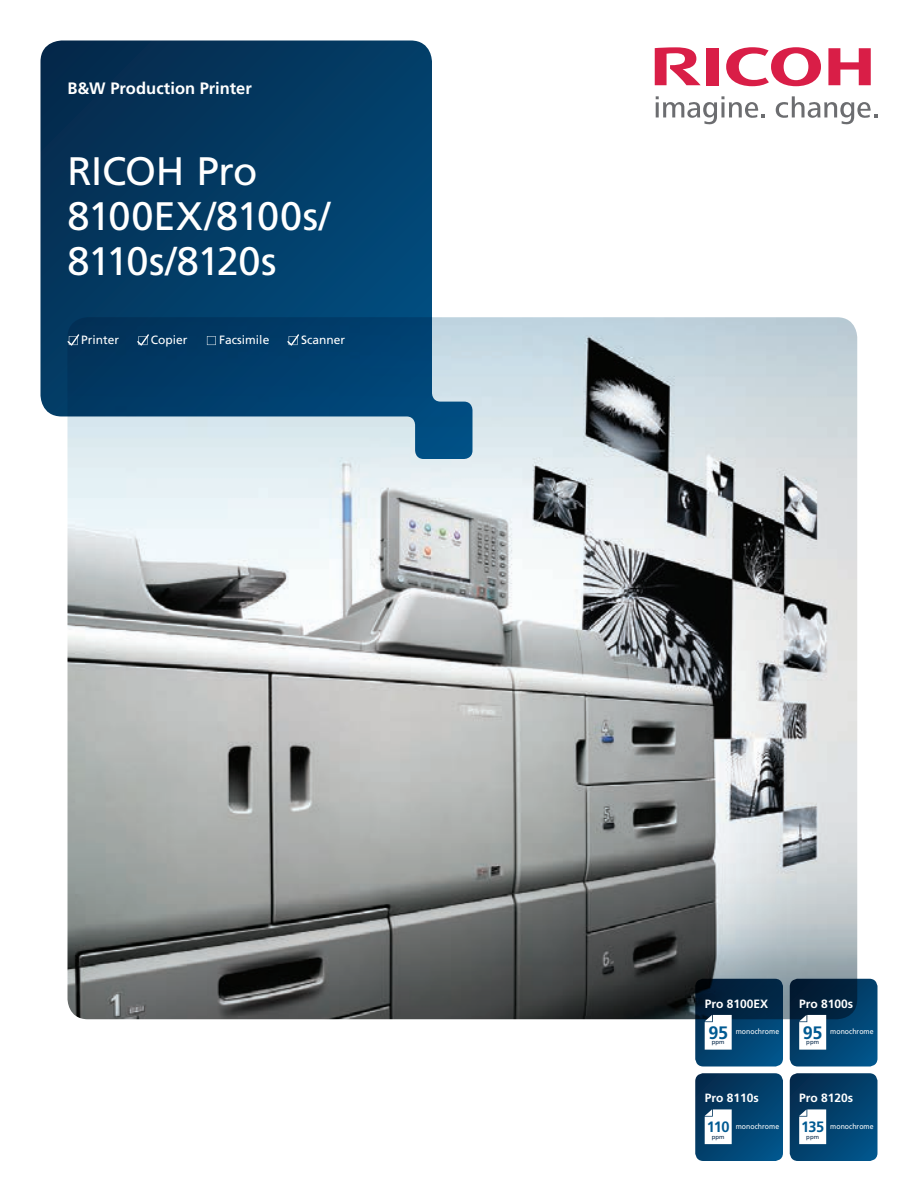
<style>
.page{position:relative;width:918px;height:1188px;background:#fff}
.page>*{position:absolute;margin:0;border:0;box-sizing:border-box;transform-origin:0 0}
.t1{font:39.75px/45px "Frutiger LT Std";letter-spacing:-.04em;color:#fff}
.t2{font:39.75px "Frutiger LT Std";letter-spacing:-.015em;color:#fff}
.t3{font:700 18px "Frutiger LT Std";color:#015a92}
.t4{font:700 16.5px "Frutiger LT Std";color:#fff}
.t5{font:700 15px "Frutiger LT Std";letter-spacing:-.04em;color:#015a92}
.t6{font:700 12px "Frutiger LT Std";color:#fff}
.t7{font:12px "Frutiger LT Std";color:#fff}
.t8{font:7.5px "Frutiger LT Std";letter-spacing:.01em;color:#fff;scale:.92 1}
.t9{font:6px "Frutiger LT Std";letter-spacing:.01em;color:#042648}
</style>
<div class="page">
<img style="left:68px;top:317px;width:789px;height:702px">
<svg style="left:40px;top:40px;width:432px;height:419px;background:#2a5a7e"></svg>
<svg style="left:68px;top:334px;width:11px;height:12px"></svg>
<svg style="left:137px;top:334px;width:12px;height:12px"></svg>
<svg style="left:207px;top:336px;width:9px;height:9px"></svg>
<svg style="left:287px;top:334px;width:12px;height:12px"></svg>
<svg style="left:726px;top:47px;width:95px;height:39px"></svg>
<svg style="left:828px;top:48px;width:43px;height:37px"></svg>
<div style="left:706px;top:48px;width:13px;height:37px;background:#d91e47"></div>
<svg style="left:655px;top:47px;width:46px;height:38px"></svg>
<svg style="left:656px;top:96px;width:109px;height:28px"></svg>
<svg style="left:776px;top:96px;width:101px;height:28px"></svg>
<svg style="left:790px;top:979px;width:88px;height:87px;background:#03385f"></svg>
<svg style="left:799px;top:1015px;width:27px;height:35px"></svg>
<svg style="left:790px;top:1073px;width:88px;height:88px;background:#05426d"></svg>
<svg style="left:799px;top:1109px;width:27px;height:35px"></svg>
<svg style="left:695px;top:979px;width:88px;height:87px;background:#023458"></svg>
<svg style="left:705px;top:1015px;width:27px;height:35px"></svg>
<svg style="left:695px;top:1073px;width:88px;height:88px;background:#04416d"></svg>
<svg style="left:705px;top:1109px;width:27px;height:35px"></svg>
<p class="t4" style="left:68px;top:78px;width:186px">B&amp;W Production Printer</p>
<p class="t2" style="left:68px;top:148px;width:192px">RICOH Pro</p>
<p class="t1" style="left:68px;top:194px;width:264px">8100EX/8100s/<br>8110s/8120s</p>
<p class="t7" style="left:81px;top:333px;width:40px">Printer</p>
<p class="t7" style="left:151px;top:333px;width:38px">Copier</p>
<p class="t7" style="left:219px;top:333px;width:52px">Facsimile</p>
<p class="t7" style="left:301px;top:333px;width:46px">Scanner</p>
<p class="t6" style="left:705px;top:997px;width:65px">Pro 8100EX</p>
<p class="t9" style="left:712px;top:1039px;width:14px">ppm</p>
<p class="t3" style="left:708px;top:1022px;width:21px">95</p>
<p class="t8" style="left:736px;top:1027px;width:49px">monochrome</p>
<p class="t6" style="left:799px;top:997px;width:56px">Pro 8100s</p>
<p class="t9" style="left:806px;top:1039px;width:14px">ppm</p>
<p class="t3" style="left:803px;top:1022px;width:21px">95</p>
<p class="t8" style="left:830px;top:1027px;width:49px">monochrome</p>
<p class="t6" style="left:705px;top:1091px;width:56px">Pro 8110s</p>
<p class="t9" style="left:712px;top:1133px;width:14px">ppm</p>
<p class="t5" style="left:707px;top:1118px;width:24px">110</p>
<p class="t8" style="left:736px;top:1122px;width:49px">monochrome</p>
<p class="t6" style="left:799px;top:1091px;width:56px">Pro 8120s</p>
<p class="t9" style="left:806px;top:1133px;width:14px">ppm</p>
<p class="t5" style="left:801px;top:1118px;width:25px">135</p>
<p class="t8" style="left:830px;top:1122px;width:49px">monochrome</p>
</div>
